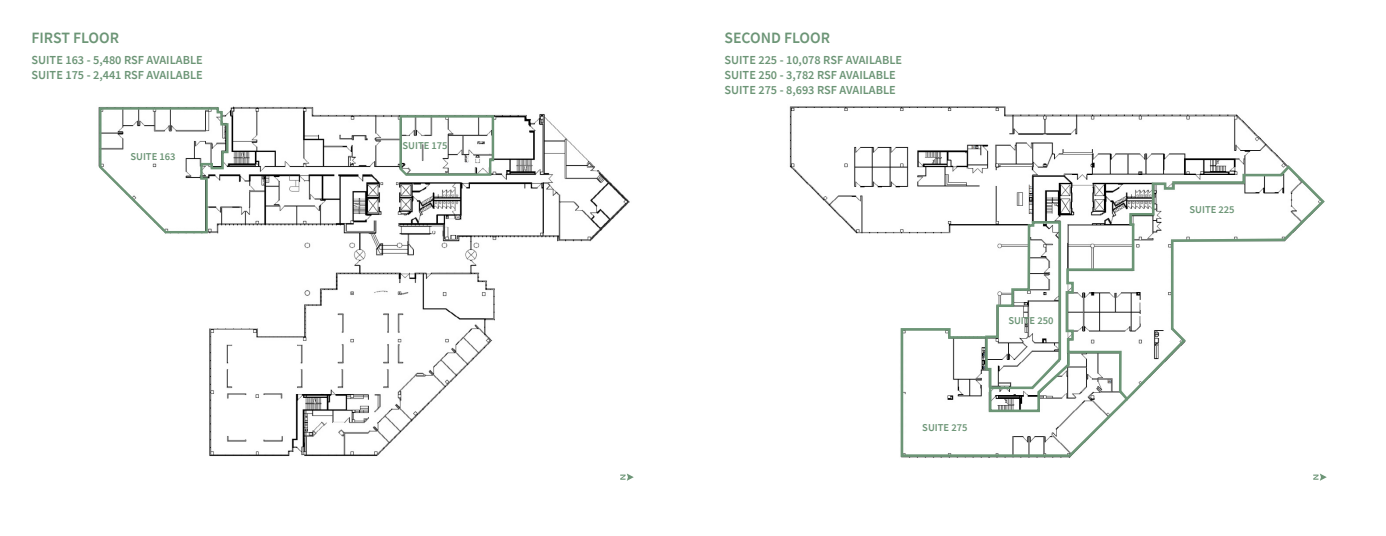
<style>
.page{position:relative;width:1386px;height:536px;background:#fff}
.page>*{position:absolute;margin:0;border:0;box-sizing:border-box;transform-origin:0 0}
.t1{font:600 15.75px "Source Sans Pro";color:#6c9576}
.t2{font:600 12.25px/14.7px "Source Sans Pro";color:#6c9576}
.t3{font:600 10.5px "Source Sans Pro";color:#6c9576}
</style>
<div class="page">
<svg style="left:620px;top:473px;width:14px;height:7px"></svg>
<img style="left:209px;top:106px;width:421px;height:350px">
<svg style="left:98px;top:106px;width:132px;height:128px"></svg>
<img style="left:789px;top:106px;width:496px;height:128px">
<svg style="left:1313px;top:473px;width:14px;height:7px"></svg>
<svg style="left:1064px;top:163px;width:261px;height:234px"></svg>
<svg style="left:984px;top:220px;width:87px;height:106px"></svg>
<svg style="left:900px;top:326px;width:231px;height:132px"></svg>
<svg style="left:398px;top:114px;width:97px;height:63px"></svg>
<p class="t1" style="left:32px;top:28px;width:89px">FIRST FLOOR</p>
<p class="t2" style="left:32px;top:53px;width:173px">SUITE 163 - 5,480 RSF AVAILABLE<br>SUITE 175 - 2,441 RSF AVAILABLE</p>
<p class="t3" style="left:130px;top:149px;width:47px">SUITE 163</p>
<p class="t3" style="left:402px;top:138px;width:47px">SUITE 175</p>
<p class="t1" style="left:724px;top:28px;width:107px">SECOND FLOOR</p>
<p class="t2" style="left:724px;top:53px;width:179px">SUITE 225 - 10,078 RSF AVAILABLE<br>SUITE 250 - 3,782 RSF AVAILABLE<br>SUITE 275 - 8,693 RSF AVAILABLE</p>
<p class="t3" style="left:922px;top:420px;width:47px">SUITE 275</p>
<p class="t3" style="left:1008px;top:314px;width:47px">SUITE 250</p>
<p class="t3" style="left:1189px;top:203px;width:47px">SUITE 225</p>
</div>
